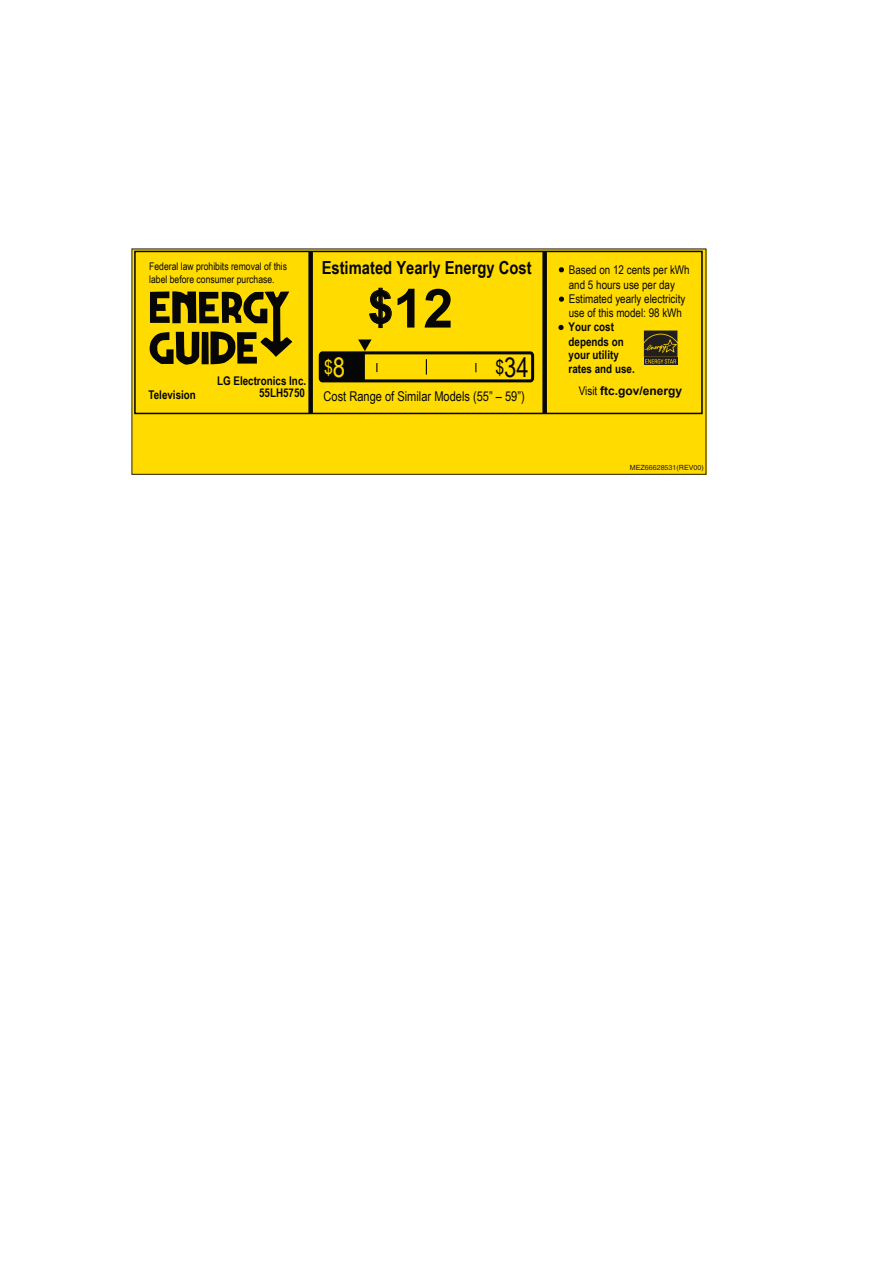
<style>
.page{position:relative;width:893px;height:1263px;background:#fff}
.page>*{position:absolute;margin:0;border:0;box-sizing:border-box;transform-origin:0 0}
.t1{font:700 54px "Arial";color:#050605}
.t2{font:27px "Arial Narrow";color:#050605}
.t3{font:19.5px "Arial Narrow";color:#ffdb00}
.t4{font:700 18px "Arial Narrow";color:#050605}
.t5{font:13.5px "Arial Narrow";color:#050605}
.t6{font:12px/14.4px "Arial Narrow";color:#050605}
.t7{font:700 12px/14.1px "Arial Narrow";color:#050605}
.t8{font:700 12px "Arial";color:#050605}
.t9{font:10.5px/13.5px "Arial Narrow";color:#050605}
.t10{font:7.05px "Helvetica";color:#231f20}
.s1{font-size:27px}
.s2{font-size:45px}
.s3{font-size:19.5px}
.s4{font-family:"Arial Narrow";font-weight:400}
</style>
<div class="page">
<div style="left:132px;top:249px;width:574px;height:225px;background:#ffdb00"></div>
<div style="left:134px;top:251px;width:569px;height:163px;border:2px solid #050605"></div>
<div style="left:308px;top:252px;width:5px;height:162px;background:#050605"></div>
<div style="left:542px;top:251px;width:5px;height:162px;background:#050605"></div>
<svg style="left:558px;top:325px;width:6px;height:5px"></svg>
<svg style="left:559px;top:297px;width:5px;height:5px"></svg>
<svg style="left:559px;top:267px;width:5px;height:5px"></svg>
<svg style="left:369px;top:287px;width:23px;height:41px"></svg>
<svg style="left:149px;top:291px;width:143px;height:74px"></svg>
<svg style="left:318px;top:339px;width:217px;height:44px"></svg>
<div style="left:644px;top:358px;width:33px;height:7px;background:#231f20"></div>
<svg style="left:644px;top:331px;width:33px;height:33px"></svg>
<p class="t9" style="left:149px;top:259px;width:139px">Federal law prohibits removal of this label before consumer purchase.</p>
<p class="t7" style="left:217px;top:373px;width:91px">LG Electronics Inc.</p>
<p class="t7" style="left:148px;top:387px;width:49px">Television</p>
<p class="t7" style="left:259px;top:385px;width:47px">55LH5750</p>
<h3 class="t4" style="left:322px;top:254px;width:212px">Estimated Yearly Energy Cost</h3>
<h3 class="t3" style="left:324px;top:353px;width:23px">$<span class="s1">8</span></h3>
<h1 class="t1" style="left:368px;top:273px;width:87px"><span class="s2">$</span>12</h1>
<h2 class="t2" style="left:495px;top:347px;width:35px"><span class="s3">$</span>34</h2>
<p class="t5" style="left:324px;top:387px;width:203px">Cost Range of Similar Models (55” – 59”)</p>
<p class="t6" style="left:569px;top:262px;width:122px">Based on 12 cents per kWh and 5 hours use per day<br>Estimated yearly electricity use of this model: 98 kWh</p>
<p class="t7" style="left:569px;top:319px;width:68px">Your cost depends on your utility rates and use.</p>
<p class="t8" style="left:579px;top:383px;width:105px"><span class="s4">Visit</span> ftc.gov/energy</p>
<p class="t10" style="left:630px;top:464px;width:75px">MEZ66628531(REV00)</p>
</div>
